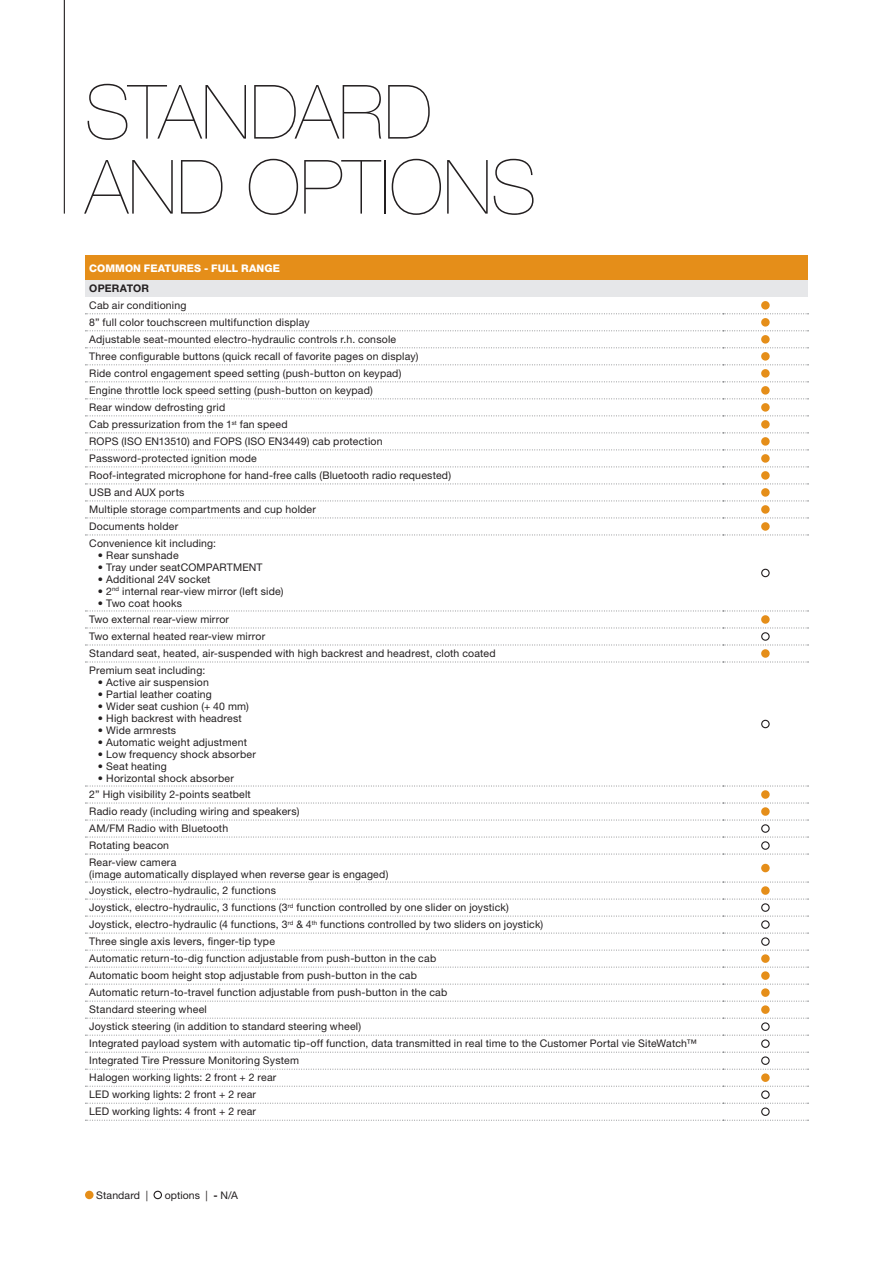
<style>
.page{position:relative;width:893px;height:1263px;background:#fff}
.page>*{position:absolute;margin:0;border:0;box-sizing:border-box;transform-origin:0 0}
.t1{font:200 75px/75px "Helvetica Neue LT Pro";letter-spacing:-.005em;color:#231f20}
.t2{font:10.5px/17px "Helvetica Neue LT Pro";letter-spacing:.015em;color:#231f20}
.t3{font:800 10.5px "Helvetica Neue LT Pro";letter-spacing:.005em;color:#fff}
.t4{font:700 10.5px "Helvetica Neue LT Pro";letter-spacing:.025em;color:#231f20}
.s1{font-weight:700}
</style>
<div class="page">
<hr style="left:64px;top:0;width:1px;height:214px;background:#231f20">
<div style="left:85px;top:255px;width:638px;height:26px;background:#e58e19"></div>
<div style="left:723px;top:255px;width:85px;height:26px;background:#e58e19"></div>
<div style="left:85px;top:281px;width:723px;height:16px;background:#e6e7e9"></div>
<svg style="left:85px;top:313px;width:723px;height:1px"></svg>
<svg style="left:85px;top:330px;width:723px;height:1px"></svg>
<svg style="left:85px;top:347px;width:723px;height:1px"></svg>
<svg style="left:85px;top:364px;width:723px;height:1px"></svg>
<svg style="left:85px;top:381px;width:723px;height:1px"></svg>
<svg style="left:85px;top:398px;width:723px;height:1px"></svg>
<svg style="left:85px;top:415px;width:723px;height:1px"></svg>
<svg style="left:85px;top:432px;width:723px;height:1px"></svg>
<svg style="left:85px;top:449px;width:723px;height:1px"></svg>
<svg style="left:85px;top:466px;width:723px;height:1px"></svg>
<svg style="left:85px;top:483px;width:723px;height:1px"></svg>
<svg style="left:85px;top:501px;width:723px;height:1px"></svg>
<svg style="left:85px;top:518px;width:723px;height:1px"></svg>
<svg style="left:85px;top:535px;width:723px;height:1px"></svg>
<svg style="left:85px;top:611px;width:723px;height:1px"></svg>
<svg style="left:85px;top:628px;width:723px;height:1px"></svg>
<svg style="left:85px;top:645px;width:723px;height:1px"></svg>
<svg style="left:85px;top:662px;width:723px;height:1px"></svg>
<svg style="left:85px;top:786px;width:723px;height:1px"></svg>
<svg style="left:85px;top:803px;width:723px;height:1px"></svg>
<svg style="left:85px;top:820px;width:723px;height:1px"></svg>
<svg style="left:85px;top:837px;width:723px;height:1px"></svg>
<svg style="left:85px;top:854px;width:723px;height:1px"></svg>
<svg style="left:85px;top:882px;width:723px;height:1px"></svg>
<svg style="left:85px;top:899px;width:723px;height:1px"></svg>
<svg style="left:85px;top:916px;width:723px;height:1px"></svg>
<svg style="left:85px;top:933px;width:723px;height:1px"></svg>
<svg style="left:85px;top:950px;width:723px;height:1px"></svg>
<svg style="left:85px;top:967px;width:723px;height:1px"></svg>
<svg style="left:85px;top:984px;width:723px;height:1px"></svg>
<svg style="left:85px;top:1001px;width:723px;height:1px"></svg>
<svg style="left:85px;top:1018px;width:723px;height:1px"></svg>
<svg style="left:85px;top:1035px;width:723px;height:1px"></svg>
<svg style="left:85px;top:1052px;width:723px;height:1px"></svg>
<svg style="left:85px;top:1069px;width:723px;height:1px"></svg>
<svg style="left:85px;top:1086px;width:723px;height:1px"></svg>
<svg style="left:85px;top:1103px;width:723px;height:1px"></svg>
<svg style="left:85px;top:1120px;width:723px;height:1px"></svg>
<div style="left:761px;top:301px;width:9px;height:9px;background:#e58e19;border-radius:50%"></div>
<div style="left:761px;top:318px;width:9px;height:9px;background:#e58e19;border-radius:50%"></div>
<div style="left:761px;top:335px;width:9px;height:9px;background:#e58e19;border-radius:50%"></div>
<div style="left:761px;top:352px;width:9px;height:9px;background:#e58e19;border-radius:50%"></div>
<div style="left:761px;top:369px;width:9px;height:9px;background:#e58e19;border-radius:50%"></div>
<div style="left:761px;top:386px;width:9px;height:9px;background:#e58e19;border-radius:50%"></div>
<div style="left:761px;top:403px;width:9px;height:9px;background:#e58e19;border-radius:50%"></div>
<div style="left:761px;top:420px;width:9px;height:9px;background:#e58e19;border-radius:50%"></div>
<div style="left:761px;top:437px;width:9px;height:9px;background:#e58e19;border-radius:50%"></div>
<div style="left:761px;top:454px;width:9px;height:9px;background:#e58e19;border-radius:50%"></div>
<div style="left:761px;top:471px;width:9px;height:9px;background:#e58e19;border-radius:50%"></div>
<div style="left:761px;top:488px;width:9px;height:9px;background:#e58e19;border-radius:50%"></div>
<div style="left:761px;top:505px;width:9px;height:9px;background:#e58e19;border-radius:50%"></div>
<div style="left:761px;top:522px;width:9px;height:9px;background:#e58e19;border-radius:50%"></div>
<div style="left:761px;top:569px;width:9px;height:8px;border:1px solid #231f20;border-radius:50%"></div>
<div style="left:761px;top:615px;width:9px;height:9px;background:#e58e19;border-radius:50%"></div>
<div style="left:761px;top:632px;width:9px;height:9px;border:1px solid #231f20;border-radius:50%"></div>
<div style="left:761px;top:649px;width:9px;height:9px;background:#e58e19;border-radius:50%"></div>
<div style="left:761px;top:720px;width:9px;height:8px;border:1px solid #231f20;border-radius:50%"></div>
<div style="left:761px;top:790px;width:9px;height:9px;background:#e58e19;border-radius:50%"></div>
<div style="left:761px;top:807px;width:9px;height:9px;background:#e58e19;border-radius:50%"></div>
<div style="left:761px;top:824px;width:9px;height:9px;border:1px solid #231f20;border-radius:50%"></div>
<div style="left:761px;top:841px;width:9px;height:9px;border:1px solid #231f20;border-radius:50%"></div>
<div style="left:761px;top:864px;width:9px;height:8px;background:#e58e19;border-radius:50%"></div>
<div style="left:761px;top:886px;width:9px;height:9px;background:#e58e19;border-radius:50%"></div>
<div style="left:761px;top:903px;width:9px;height:9px;border:1px solid #231f20;border-radius:50%"></div>
<div style="left:761px;top:920px;width:9px;height:9px;border:1px solid #231f20;border-radius:50%"></div>
<div style="left:761px;top:937px;width:9px;height:9px;border:1px solid #231f20;border-radius:50%"></div>
<div style="left:761px;top:954px;width:9px;height:9px;background:#e58e19;border-radius:50%"></div>
<div style="left:761px;top:971px;width:9px;height:9px;background:#e58e19;border-radius:50%"></div>
<div style="left:761px;top:988px;width:9px;height:9px;background:#e58e19;border-radius:50%"></div>
<div style="left:761px;top:1005px;width:9px;height:9px;background:#e58e19;border-radius:50%"></div>
<div style="left:761px;top:1022px;width:9px;height:9px;border:1px solid #231f20;border-radius:50%"></div>
<div style="left:761px;top:1039px;width:9px;height:9px;border:1px solid #231f20;border-radius:50%"></div>
<div style="left:761px;top:1056px;width:9px;height:9px;border:1px solid #231f20;border-radius:50%"></div>
<div style="left:761px;top:1073px;width:9px;height:9px;background:#e58e19;border-radius:50%"></div>
<div style="left:761px;top:1090px;width:9px;height:9px;border:1px solid #231f20;border-radius:50%"></div>
<div style="left:761px;top:1107px;width:9px;height:9px;border:1px solid #231f20;border-radius:50%"></div>
<div style="left:85px;top:1191px;width:9px;height:8px;background:#e58e19;border-radius:50%"></div>
<div style="left:154px;top:1191px;width:8px;height:8px;border:1px solid #231f20;border-radius:50%"></div>
<h1 class="t1" style="left:85px;top:74px;width:453px">STANDARD<br>AND OPTIONS</h1>
<p class="t3" style="left:89px;top:262px;width:192px">COMMON FEATURES - FULL RANGE</p>
<p class="t4" style="left:89px;top:282px;width:61px">OPERATOR</p>
<p class="t2" style="left:89px;top:297px;width:363px">Cab air conditioning<br>8” full color touchscreen multifunction display<br>Adjustable seat-mounted electro-hydraulic controls r.h. console<br>Three configurable buttons (quick recall of favorite pages on display)<br>Ride control engagement speed setting (push-button on keypad)<br>Engine throttle lock speed setting (push-button on keypad)<br>Rear window defrosting grid<br>Cab pressurization from the 1<sup>st</sup> fan speed<br>ROPS (ISO EN13510) and FOPS (ISO EN3449) cab protection Password-protected ignition mode<br>Roof-integrated microphone for hand-free calls (Bluetooth radio requested)<br>USB and AUX ports<br>Multiple storage compartments and cup holder<br>Documents holder<br>Convenience kit including:</p>
<p class="t2" style="left:98px;top:546px;width:82px">• Rear sunshade</p>
<p class="t2" style="left:98px;top:558px;width:166px">• Tray under seatCOMPARTMENT</p>
<p class="t2" style="left:98px;top:570px;width:114px">• Additional 24V socket</p>
<p class="t2" style="left:98px;top:582px;width:187px">• 2<sup>nd</sup> internal rear-view mirror (left side)</p>
<p class="t2" style="left:89px;top:594px;width:408px;text-indent:9px">• Two coat hooks<br>Two external rear-view mirror<br>Two external heated rear-view mirror<br>Standard seat, heated, air-suspended with high backrest and headrest, cloth coated Premium seat including:</p>
<p class="t2" style="left:98px;top:673px;width:113px">• Active air suspension</p>
<p class="t2" style="left:98px;top:685px;width:116px">• Partial leather coating</p>
<p class="t2" style="left:98px;top:697px;width:153px">• Wider seat cushion (+ 40 mm)</p>
<p class="t2" style="left:98px;top:709px;width:145px">• High backrest with headrest</p>
<p class="t2" style="left:98px;top:721px;width:80px">• Wide armrests</p>
<p class="t2" style="left:98px;top:733px;width:151px">• Automatic weight adjustment</p>
<p class="t2" style="left:98px;top:745px;width:160px">• Low frequency shock absorber</p>
<p class="t2" style="left:98px;top:757px;width:71px">• Seat heating</p>
<p class="t2" style="left:89px;top:769px;width:212px;text-indent:9px">• Horizontal shock absorber<br>2” High visibility 2-points seatbelt<br>Radio ready (including wiring and speakers)<br>AM/FM Radio with Bluetooth<br>Rotating beacon<br>Rear-view camera</p>
<p class="t2" style="left:89px;top:865px;width:609px">(image automatically displayed when reverse gear is engaged)<br>Joystick, electro-hydraulic, 2 functions<br>Joystick, electro-hydraulic, 3 functions (3<sup>rd</sup> function controlled by one slider on joystick)<br>Joystick, electro-hydraulic (4 functions, 3<sup>rd</sup> &amp; 4<sup>th</sup> functions controlled by two sliders on joystick)<br>Three single axis levers, finger-tip type<br>Automatic return-to-dig function adjustable from push-button in the cab<br>Automatic boom height stop adjustable from push-button in the cab<br>Automatic return-to-travel function adjustable from push-button in the cab<br>Standard steering wheel<br>Joystick steering (in addition to standard steering wheel)<br>Integrated payload system with automatic tip-off function, data transmitted in real time to the Customer Portal vie SiteWatch™ Integrated Tire Pressure Monitoring System<br>Halogen working lights: 2 front + 2 rear<br>LED working lights: 2 front + 2 rear<br>LED working lights: 4 front + 2 rear</p>
<p class="t2" style="left:96px;top:1187px;width:53px">Standard |</p>
<p class="t2" style="left:165px;top:1187px;width:75px">options | <span class="s1">-</span> N/A</p>
</div>
